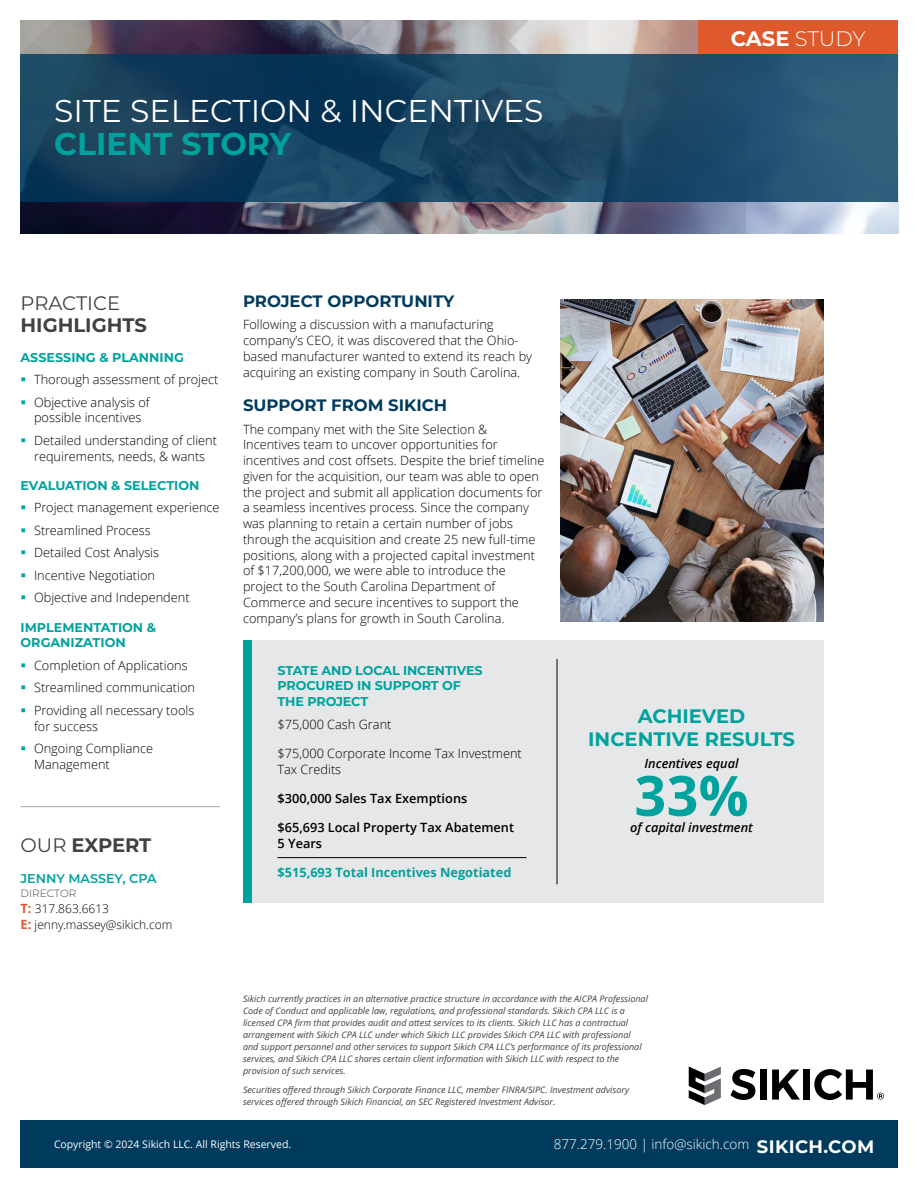
<style>
.page{position:relative;width:918px;height:1188px;background:#fff}
.page>*{position:absolute;margin:0;border:0;box-sizing:border-box;transform-origin:0 0}
.t1{font:700 55.5px "Open Sans";color:#00a29d}
.t2{font:31.5px "Montserrat";color:#fff}
.t3{font:700 31.5px "Montserrat";color:#00a29d}
.t4{font:300 21px "Montserrat";letter-spacing:-.01em;color:#fff}
.t5{font:700 19.5px/22.5px "Montserrat";color:#00a29d;text-align:center}
.t6{font:700 19.5px "Montserrat";color:#414042}
.t7{font:19.5px "Montserrat";color:#414042}
.t8{font:700 16.5px "Montserrat";color:#003a5d}
.t9{font:300 13.5px "Open Sans";color:#fff}
.t10{font:300 12.75px/15.8px "Open Sans";color:#000}
.t11{font:700 12.75px/15.8px "Montserrat";letter-spacing:-.01em;color:#00a29d}
.t12{font:600 12.75px/15.8px "Open Sans";color:#000}
.t13{font:italic 600 12.75px "Open Sans";color:#000}
.t14{font:700 12.75px "Open Sans";color:#00a29d}
.t15{font:600 12.75px "Montserrat";color:#00a29d}
.t16{font:300 12px/15.8px "Open Sans";color:#000}
.t17{font:10.5px "Open Sans";color:#fff}
.t18{font:300 10.5px "Montserrat";color:#414042}
.t19{font:italic 9px/12px "Open Sans";color:#414042}
.s1{font-weight:700}
.s2{font-weight:400}
.s3{font-weight:700;font-size:12.75px;color:#de592b}
.s4{font-family:"Montserrat";font-weight:700;font-size:18px}
</style>
<div class="page">
<div style="left:243px;top:640px;width:581px;height:263px;background:#e6e7e8"></div>
<div style="left:243px;top:640px;width:9px;height:263px;background:#00a29d"></div>
<img style="left:21px;top:20px;width:877px;height:213px">
<svg style="left:730px;top:1069px;width:25px;height:31px"></svg>
<div style="left:760px;top:1070px;width:7px;height:30px;background:#000"></div>
<svg style="left:772px;top:1070px;width:28px;height:30px"></svg>
<div style="left:803px;top:1070px;width:7px;height:30px;background:#000"></div>
<svg style="left:814px;top:1069px;width:70px;height:31px"></svg>
<svg style="left:689px;top:1067px;width:32px;height:38px"></svg>
<div style="left:20px;top:1120px;width:878px;height:48px;background:#003a5d"></div>
<div style="left:699px;top:20px;width:199px;height:34px;background:#de592b"></div>
<svg style="left:20px;top:54px;width:878px;height:147px;background:#1b4664"></svg>
<img style="left:561px;top:299px;width:263px;height:323px">
<hr style="left:278px;top:857px;width:248px;height:1px;background:#000">
<hr style="left:557px;top:659px;width:1px;height:225px;background:#000">
<hr style="left:21px;top:806px;width:199px;height:1px;background:#a7a9ac">
<h2 class="t2" style="left:54px;top:89px;width:491px">SITE SELECTION &amp; INCENTIVES</h2>
<h2 class="t3" style="left:54px;top:121px;width:239px">CLIENT STORY</h2>
<h3 class="t4" style="left:731px;top:24px;width:136px"><span class="s1">CASE</span> STUDY</h3>
<h3 class="t7" style="left:21px;top:289px;width:101px">PRACTICE</h3>
<h3 class="t6" style="left:21px;top:311px;width:128px">HIGHLIGHTS</h3>
<p class="t11" style="left:21px;top:349px;width:165px">ASSESSING &amp; PLANNING</p>
<p class="t10" style="left:34px;top:368px;width:186px;line-height:22.5px">Thorough assessment of project<br>Objective analysis of</p>
<p class="t10" style="left:34px;top:406px;width:184px;line-height:22.5px">possible incentives<br>Detailed understanding of client</p>
<p class="t10" style="left:34px;top:448px;width:173px">requirements, needs, &amp; wants</p>
<p class="t11" style="left:21px;top:477px;width:180px">EVALUATION &amp; SELECTION</p>
<p class="t10" style="left:34px;top:496px;width:187px;line-height:22.5px">Project management experience<br>Streamlined Process<br>Detailed Cost Analysis<br>Incentive Negotiation<br>Objective and Independent</p>
<p class="t11" style="left:21px;top:619px;width:137px">IMPLEMENTATION &amp;<br>ORGANIZATION</p>
<p class="t10" style="left:34px;top:654px;width:163px;line-height:22.5px">Completion of Applications<br>Streamlined communication<br>Providing all necessary tools</p>
<p class="t10" style="left:34px;top:714px;width:121px;line-height:22.5px">for success<br>Ongoing Compliance</p>
<p class="t10" style="left:34px;top:756px;width:77px">Management</p>
<h3 class="t6" style="left:21px;top:831px;width:132px"><span class="s2">OUR</span> EXPERT</h3>
<p class="t15" style="left:21px;top:869px;width:138px">JENNY MASSEY, CPA</p>
<p class="t18" style="left:21px;top:886px;width:57px">DIRECTOR</p>
<p class="t16" style="left:21px;top:900px;width:153px"><span class="s3">T:</span> 317.863.6613<br><span class="s3">E:</span> jenny.massey@sikich.com</p>
<p class="t8" style="left:243px;top:289px;width:213px">PROJECT OPPORTUNITY</p>
<p class="t10" style="left:243px;top:317px;width:291px">Following a discussion with a manufacturing company’s CEO, it was discovered that the Ohio&shy;based manufacturer wanted to extend its reach by acquiring an existing company in South Carolina.</p>
<p class="t8" style="left:243px;top:393px;width:206px">SUPPORT FROM SIKICH</p>
<p class="t10" style="left:243px;top:421px;width:303px">The company met with the Site Selection &amp; Incentives team to uncover opportunities for incentives and cost offsets. Despite the brief timeline given for the acquisition, our team was able to open the project and submit all application documents for a seamless incentives process. Since the company was planning to retain a certain number of jobs through the acquisition and create 25 new full-time positions, along with a projected capital investment of $17,200,000, we were able to introduce the project to the South Carolina Department of Commerce and secure incentives to support the company’s plans for growth in South Carolina.</p>
<p class="t11" style="left:278px;top:661px;width:207px">STATE AND LOCAL INCENTIVES<br>PROCURED IN SUPPORT OF<br>THE PROJECT</p>
<p class="t10" style="left:278px;top:716px;width:115px">$75,000 Cash Grant</p>
<p class="t10" style="left:278px;top:745px;width:246px">$75,000 Corporate Income Tax Investment<br>Tax Credits</p>
<p class="t12" style="left:278px;top:790px;width:191px">$300,000 Sales Tax Exemptions</p>
<p class="t12" style="left:278px;top:819px;width:238px">$65,693 Local Property Tax Abatement<br>5 Years</p>
<p class="t14" style="left:278px;top:863px;width:235px">$515,693 Total Incentives Negotiated</p>
<h3 class="t5" style="left:588px;top:704px;width:208px">ACHIEVED<br>INCENTIVE RESULTS</h3>
<p class="t13" style="left:644px;top:754px;width:96px">Incentives equal</p>
<h1 class="t1" style="left:634px;top:756px;width:116px">33%</h1>
<p class="t13" style="left:630px;top:819px;width:124px">of capital investment</p>
<p class="t19" style="left:243px;top:993px;width:406px">Sikich currently practices in an alternative practice structure in accordance with the AICPA Professional Code of Conduct and applicable law, regulations, and professional standards. Sikich CPA LLC is a licensed CPA firm that provides audit and attest services to its clients. Sikich LLC has a contractual arrangement with Sikich CPA LLC under which Sikich LLC provides Sikich CPA LLC with professional and support personnel and other services to support Sikich CPA LLC’s performance of its professional services, and Sikich CPA LLC shares certain client information with Sikich LLC with respect to the provision of such services.</p>
<p class="t19" style="left:243px;top:1083px;width:388px">Securities offered through Sikich Corporate Finance LLC, member FINRA/SIPC. Investment advisory services offered through Sikich Financial, an SEC Registered Investment Advisor.</p>
<p class="t17" style="left:54px;top:1137px;width:239px">Copyright © 2024 Sikich LLC. All Rights Reserved.</p>
<p class="t9" style="left:554px;top:1135px;width:322px">877.279.1900 | info@sikich.com <span class="s4">SIKICH.COM</span></p>
</div>
